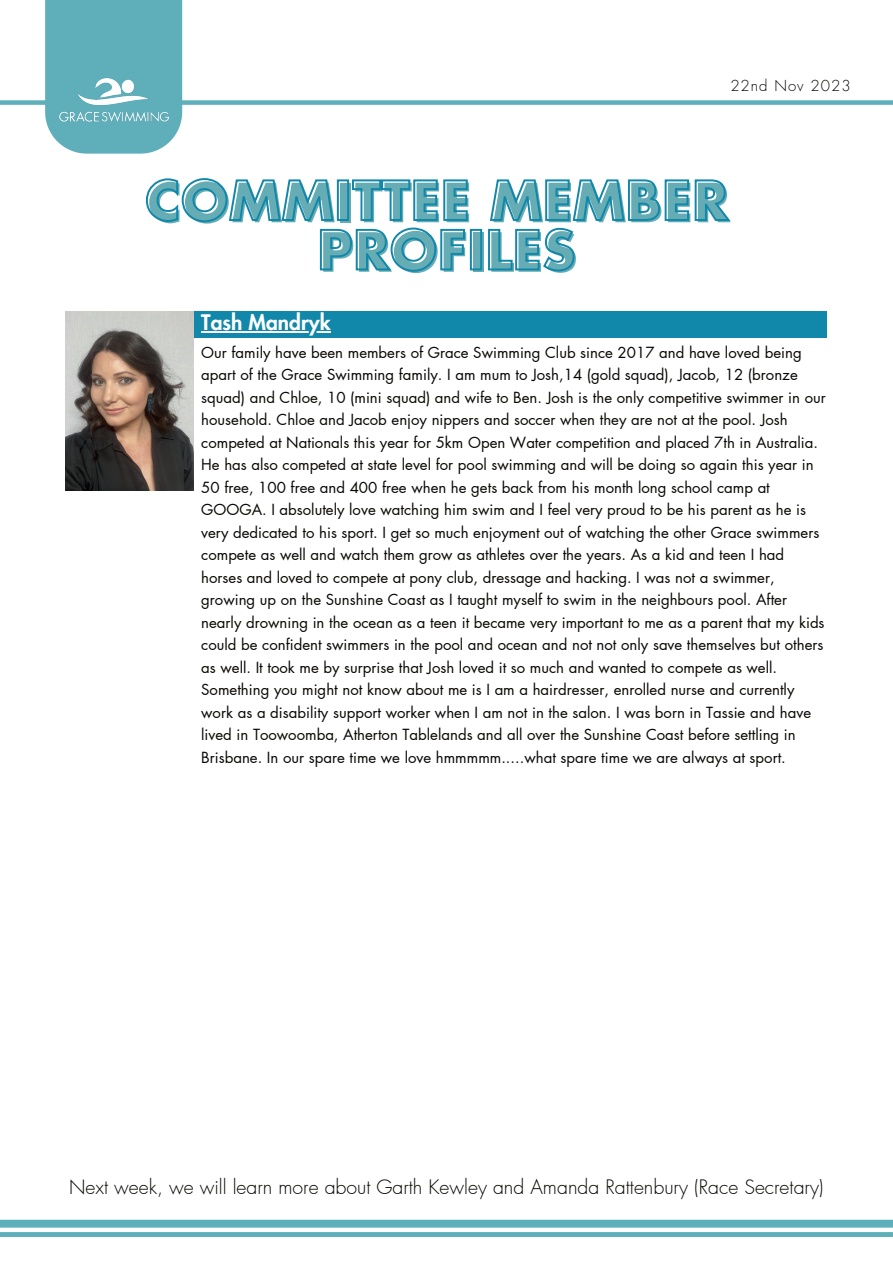
<style>
.page{position:relative;width:893px;height:1264px;background:#fff}
.page>*{position:absolute;margin:0;border:0;box-sizing:border-box;transform-origin:0 0}
.t1{font:700 52.5px/49.5px "Futura LT Pro";letter-spacing:.02em;color:#65acb5;text-align:center}
.t2{font:800 21px "Futura LT Pro";color:#fff}
.t3{font:300 19.5px "Futura LT Pro";color:#080704}
.t4{font:15px/22.5px "Futura LT Pro";color:#080704}
.t5{font:300 15px "Futura LT Pro";letter-spacing:.07em;color:#080704}
</style>
<div class="page">
<div style="left:0;top:100px;width:892px;height:5px;background:#5dafba"></div>
<div style="left:45px;top:0;width:137px;height:154px;background:#5eafba"></div>
<img style="left:59px;top:78px;width:109px;height:44px">
<svg style="left:0;top:1232px;width:892px;height:4px;background:#60b0bb"></svg>
<div style="left:0;top:1219px;width:892px;height:8px;background:#5dafba"></div>
<div style="left:66px;top:311px;width:761px;height:27px;background:#1187a9"></div>
<hr style="left:201px;top:331px;width:130px;height:1px;background:#fff">
<img style="left:66px;top:311px;width:128px;height:179px">
<svg style="left:145px;top:178px;width:586px;height:94px"></svg>
<p class="t5" style="left:730px;top:76px;width:122px">22nd Nov 2023</p>
<h1 class="t1" style="left:148px;top:176px;width:584px">COMMITTEE MEMBER<br>PROFILES</h1>
<h2 class="t2" style="left:201px;top:307px;width:131px">Tash Mandryk</h2>
<p class="t4" style="left:201px;top:341px;width:626px">Our family have been members of Grace Swimming Club since 2017 and have loved being apart of the Grace Swimming family. I am mum to Josh,14 (gold squad), Jacob, 12 (bronze squad) and Chloe, 10 (mini squad) and wife to Ben. Josh is the only competitive swimmer in our household. Chloe and Jacob enjoy nippers and soccer when they are not at the pool. Josh competed at Nationals this year for 5km Open Water competition and placed 7th in Australia.<br>He has also competed at state level for pool swimming and will be doing so again this year in 50 free, 100 free and 400 free when he gets back from his month long school camp at GOOGA. I absolutely love watching him swim and I feel very proud to be his parent as he is very dedicated to his sport. I get so much enjoyment out of watching the other Grace swimmers compete as well and watch them grow as athletes over the years. As a kid and teen I had horses and loved to compete at pony club, dressage and hacking. I was not a swimmer, growing up on the Sunshine Coast as I taught myself to swim in the neighbours pool. After nearly drowning in the ocean as a teen it became very important to me as a parent that my kids could be confident swimmers in the pool and ocean and not not only save themselves but others as well. It took me by surprise that Josh loved it so much and wanted to compete as well.<br>Something you might not know about me is I am a hairdresser, enrolled nurse and currently work as a disability support worker when I am not in the salon. I was born in Tassie and have lived in Toowoomba, Atherton Tablelands and all over the Sunshine Coast before settling in Brisbane. In our spare time we love hmmmmm.....what spare time we are always at sport.</p>
<h3 class="t3" style="left:69px;top:1174px;width:756px">Next week, we will learn more about Garth Kewley and Amanda Rattenbury (Race Secretary)</h3>
</div>
